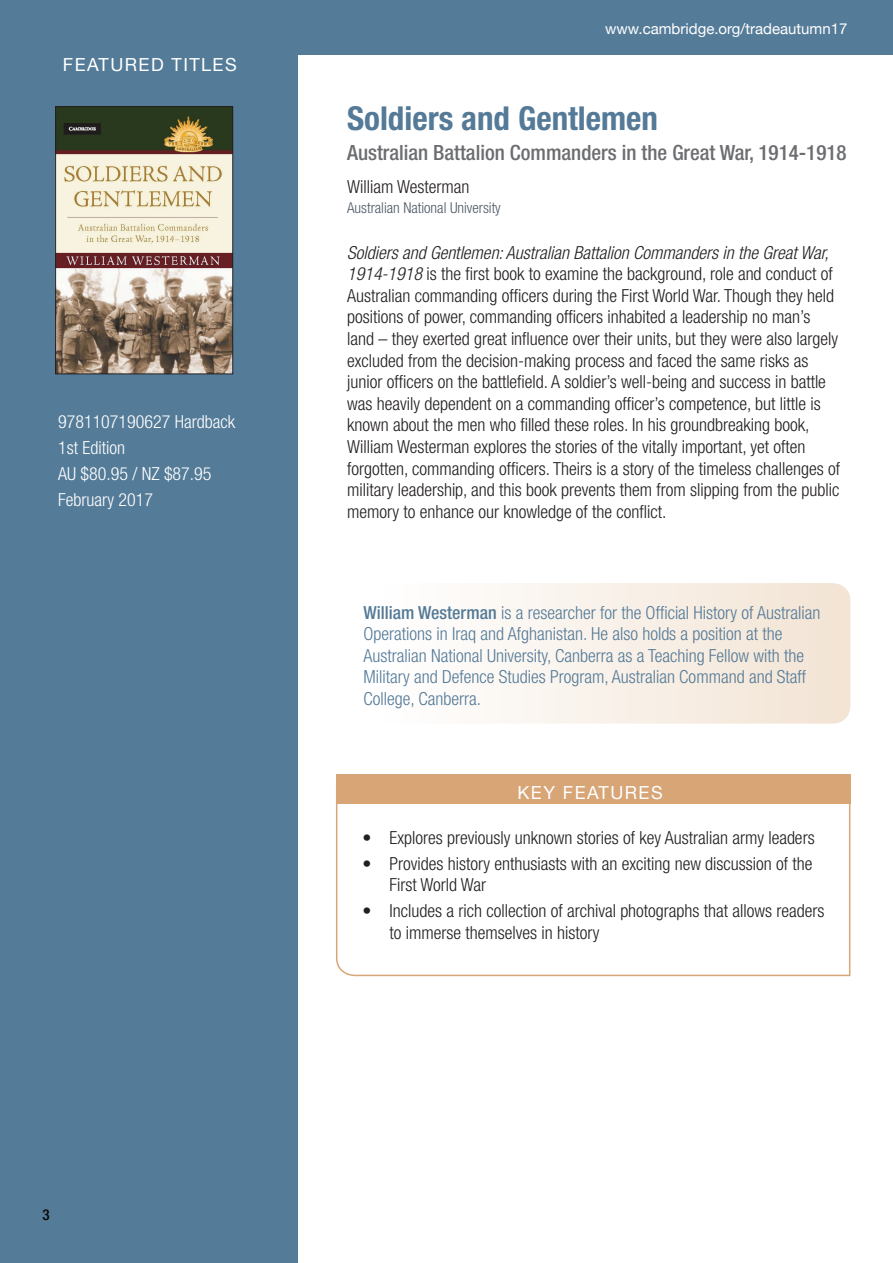
<style>
.page{position:relative;width:893px;height:1263px;background:#fff}
.page>*{position:absolute;margin:0;border:0;box-sizing:border-box;transform-origin:0 0}
.t1{font:700 condensed 33px "Helvetica Neue LT Std";color:#547a97}
.t2{font:500 condensed 21px "Helvetica Neue LT Std";color:#6c6d70}
.t3{font:300 condensed 18px/21.6px "Helvetica Neue LT Std";color:#231f20}
.t4{font:300 condensed 18px/21.6px "Helvetica Neue LT Std";color:#547a97}
.t5{font:300 condensed 18px/25.8px "Helvetica Neue LT Std";color:#fff}
.t6{font:18px "Helvetica Neue";letter-spacing:.08em;color:#fff}
.t7{font:15px "Helvetica Neue";color:#fff}
.t8{font:300 condensed 15px "Helvetica Neue LT Std";color:#4c5864}
.t9{font:500 condensed 15px "Helvetica Neue LT Std";color:#040503}
.s1{font-style:italic}
.s2{font-weight:500}
</style>
<div class="page">
<div style="left:297px;top:0;width:596px;height:54px;background:#547b98"></div>
<div style="left:0;top:0;width:298px;height:1263px;background:#547b98"></div>
<svg style="left:336px;top:782px;width:515px;height:195px"></svg>
<div style="left:336px;top:774px;width:514px;height:30px;background:#d7a576"></div>
<img style="left:57px;top:108px;width:174px;height:264px">
<div style="left:55px;top:106px;width:178px;height:268px;border:1px solid #231f20"></div>
<svg style="left:494px;top:583px;width:356px;height:141px;fill:#f7eee4"></svg>
<p class="t6" style="left:63px;top:52px;width:175px">FEATURED TITLES</p>
<p class="t5" style="left:58px;top:409px;width:178px">9781107190627 Hardback<br>1st Edition<br>AU $80.95 / NZ $87.95<br>February 2017</p>
<p class="t9" style="left:43px;top:1206px;width:9px">3</p>
<p class="t7" style="left:605px;top:18px;width:244px">www.cambridge.org/tradeautumn17</p>
<h1 class="t1" style="left:347px;top:98px;width:312px">Soldiers and Gentlemen</h1>
<p class="t2" style="left:347px;top:140px;width:501px">Australian Battalion Commanders in the Great War, 1914-1918</p>
<p class="t3" style="left:347px;top:176px;width:124px">William Westerman</p>
<p class="t8" style="left:347px;top:199px;width:155px">Australian National University</p>
<p class="t3" style="left:347px;top:241px;width:495px"><span class="s1">Soldiers and Gentlemen: Australian Battalion Commanders in the Great War, 1914-1918</span> is the first book to examine the background, role and conduct of Australian commanding officers during the First World War. Though they held positions of power, commanding officers inhabited a leadership no man’s land – they exerted great influence over their units, but they were also largely excluded from the decision-making process and faced the same risks as junior officers on the battlefield. A soldier’s well-being and success in battle was heavily dependent on a commanding officer’s competence, but little is known about the men who filled these roles. In his groundbreaking book, William Westerman explores the stories of the vitally important, yet often forgotten, commanding officers. Theirs is a story of the timeless challenges of military leadership, and this book prevents them from slipping from the public memory to enhance our knowledge of the conflict.</p>
<p class="t4" style="left:364px;top:601px;width:458px"><span class="s2">William Westerman</span> is a researcher for the Official History of Australian Operations in Iraq and Afghanistan. He also holds a position at the Australian National University, Canberra as a Teaching Fellow with the Military and Defence Studies Program, Australian Command and Staff College, Canberra.</p>
<p class="t6" style="left:518px;top:780px;width:147px">KEY FEATURES</p>
<p class="t3" style="left:363px;top:826px;width:454px">• Explores previously unknown stories of key Australian army leaders</p>
<p class="t3" style="left:390px;top:852px;width:424px;text-indent:-27px">• Provides history enthusiasts with an exciting new discussion of the<br>First World War</p>
<p class="t3" style="left:390px;top:900px;width:436px;text-indent:-27px">• Includes a rich collection of archival photographs that allows readers to immerse themselves in history</p>
</div>
